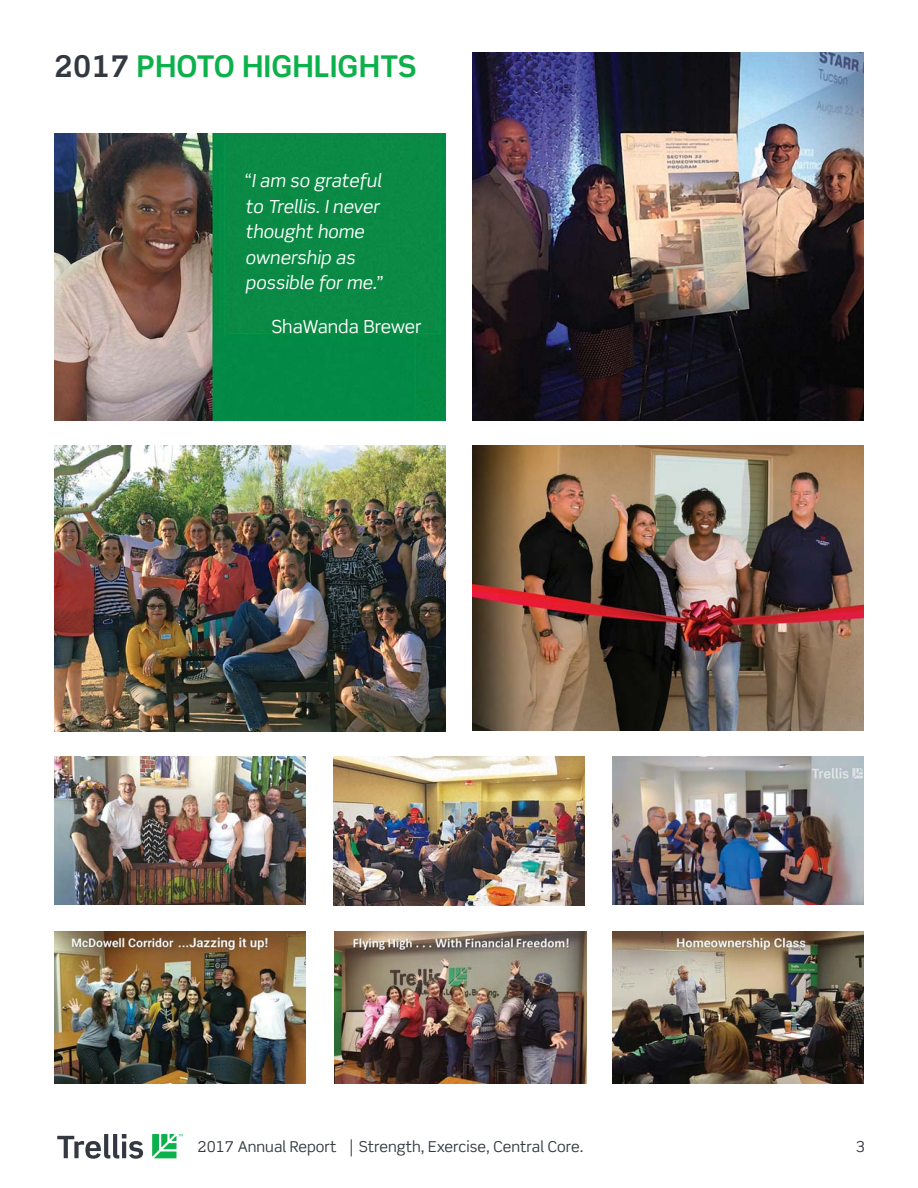
<style>
.page{position:relative;width:918px;height:1188px;background:#fff}
.page>*{position:absolute;margin:0;border:0;box-sizing:border-box;transform-origin:0 0}
.t1{font:700 30px "Scene Std";color:#0cb14b}
.t2{font:italic 18px/25.5px "Scene Std";color:#fff}
.t3{font:18px "Scene Std";color:#fff}
.t4{font:15px "Scene Std";color:#343941}
.s1{color:#343941}
.s2{font-style:normal}
</style>
<div class="page">
<svg style="left:57px;top:1134px;width:86px;height:25px"></svg>
<svg style="left:152px;top:1134px;width:31px;height:24px"></svg>
<svg style="left:351px;top:1139px;width:1px;height:17px"></svg>
<img style="left:54px;top:134px;width:392px;height:286px">
<img style="left:472px;top:53px;width:392px;height:367px">
<img style="left:472px;top:446px;width:392px;height:285px">
<img style="left:54px;top:932px;width:252px;height:152px">
<img style="left:612px;top:932px;width:252px;height:152px">
<img style="left:335px;top:932px;width:252px;height:152px">
<img style="left:54px;top:446px;width:392px;height:286px">
<img style="left:612px;top:756px;width:252px;height:148px">
<img style="left:333px;top:756px;width:252px;height:149px">
<img style="left:54px;top:756px;width:252px;height:148px">
<h1 class="t1" style="left:54px;top:52px;width:364px"><span class="s1">2017</span> PHOTO HIGHLIGHTS</h1>
<p class="t2" style="left:245px;top:169px;width:140px"><span class="s2">“</span>I am so grateful to Trellis. I never thought home ownership as possible for me.<span class="s2">”</span></p>
<p class="t3" style="left:271px;top:317px;width:152px">ShaWanda Brewer</p>
<p class="t4" style="left:198px;top:1139px;width:140px">2017 Annual Report</p>
<p class="t4" style="left:359px;top:1139px;width:226px">Strength, Exercise, Central Core.</p>
<p class="t4" style="left:856px;top:1139px;width:11px">3</p>
</div>
